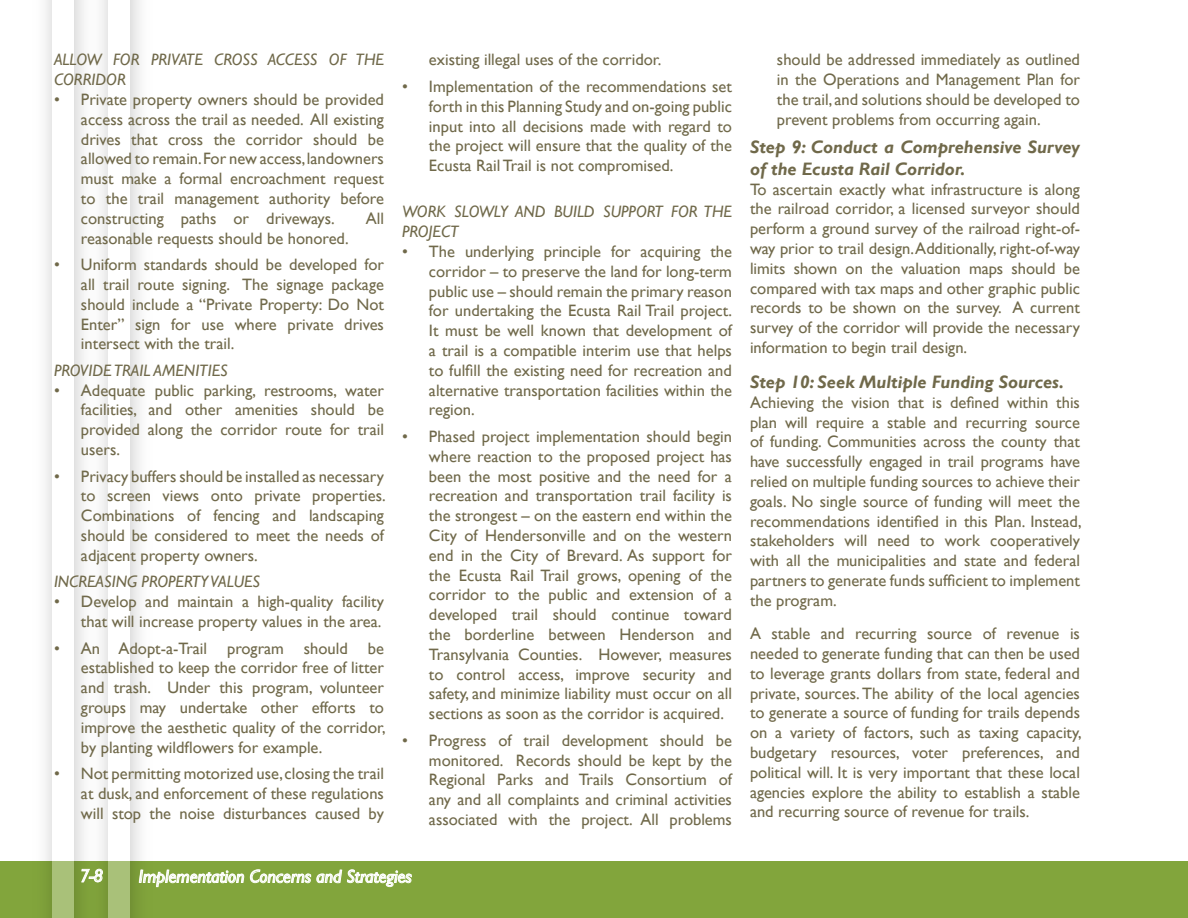
<style>
.page{position:relative;width:1188px;height:918px;background:#fff}
.page>*{position:absolute;margin:0;border:0;box-sizing:border-box;transform-origin:0 0}
.t1{font:italic 700 18px/21.6px "Gill Sans";color:#70694a}
.t2{font:italic 18px "Gill Sans";color:#fff}
.t3{font:16.5px/19.8px "Gill Sans";color:#70694a;text-align:justify}
.t4{font:italic 16.5px/19.8px "Gill Sans";color:#70694a}
</style>
<div class="page">
<div style="left:0;top:862px;width:1188px;height:56px;background:#82a53c"></div>
<div style="left:0;top:861px;width:1188px;height:57px;border:1px solid #82a53c"></div>
<img style="left:27px;top:0;width:131px;height:918px">
<div style="left:108px;top:0;width:22px;height:918px;background:#fff"></div>
<div style="left:53px;top:0;width:21px;height:918px;background:#fff"></div>
<svg style="left:81px;top:868px;width:22px;height:15px"></svg>
<svg style="left:139px;top:866px;width:273px;height:23px"></svg>
<svg style="left:1187px;top:861px;width:1px;height:57px"></svg>
<p class="t4" style="left:54px;top:50px;width:332px">ALLOW FOR PRIVATE CROSS ACCESS OF THE<br>CORRIDOR</p>
<p class="t3" style="left:81px;top:89px;width:305px;text-indent:-27px">• Private property owners should be provided access across the trail as needed. All existing drives that cross the corridor should be allowed to remain. For new access, landowners must make a formal encroachment request to the trail management authority before constructing paths or driveways.</p>
<p class="t3" style="left:366px;top:208px;width:20px">All</p>
<p class="t3" style="left:81px;top:228px;width:269px">reasonable requests should be honored.</p>
<p class="t3" style="left:81px;top:255px;width:305px;text-indent:-27px">• Uniform standards should be developed for all trail route signing. The signage package should include a “Private Property: Do Not Enter” sign for use where private drives intersect with the trail.</p>
<p class="t4" style="left:54px;top:361px;width:175px">PROVIDE TRAIL AMENITIES</p>
<p class="t3" style="left:81px;top:380px;width:305px;text-indent:-27px">• Adequate public parking, restrooms, water facilities, and other amenities should be provided along the corridor route for trail users.</p>
<p class="t3" style="left:81px;top:466px;width:306px;text-indent:-27px">• Privacy buffers should be installed as necessary to screen views onto private properties.<br>Combinations of fencing and landscaping should be considered to meet the needs of adjacent property owners.</p>
<p class="t4" style="left:54px;top:572px;width:208px">INCREASING PROPERTY VALUES</p>
<p class="t3" style="left:54px;top:592px;width:331px;text-align:right">• Develop and maintain a high-quality facility that will increase property values in the area.</p>
<p class="t3" style="left:81px;top:638px;width:306px;text-indent:-27px">• An Adopt-a-Trail program should be established to keep the corridor free of litter and trash. Under this program, volunteer groups may undertake other efforts to improve the aesthetic quality of the corridor, by planting wildflowers for example.</p>
<p class="t3" style="left:81px;top:763px;width:305px;text-indent:-27px">• Not permitting motorized use, closing the trail at dusk, and enforcement of these regulations will stop the noise disturbances caused by</p>
<p class="t3" style="left:429px;top:50px;width:234px">existing illegal uses of the corridor.</p>
<p class="t3" style="left:429px;top:76px;width:304px;text-indent:-27px">• Implementation of the recommendations set forth in this Planning Study and on-going public input into all decisions made with regard to the project will ensure that the quality of the Ecusta Rail Trail is not compromised.</p>
<p class="t4" style="left:402px;top:202px;width:332px">WORK SLOWLY AND BUILD SUPPORT FOR THE<br>PROJECT</p>
<p class="t3" style="left:429px;top:241px;width:305px;text-indent:-27px">• The underlying principle for acquiring the corridor – to preserve the land for long-term public use – should remain the primary reason for undertaking the Ecusta Rail Trail project.<br>It must be well known that development of a trail is a compatible interim use that helps to fulfill the existing need for recreation and alternative transportation facilities within the region.</p>
<p class="t3" style="left:429px;top:426px;width:305px;text-indent:-27px">• Phased project implementation should begin where reaction to the proposed project has been the most positive and the need for a recreation and transportation trail facility is the strongest – on the eastern end within the City of Hendersonville and on the western end in the City of Brevard. As support for the Ecusta Rail Trail grows, opening of the corridor to the public and extension of a developed trail should continue toward the borderline between Henderson and Transylvania Counties. However, measures to control access, improve security and safety, and minimize liability must occur on all sections as soon as the corridor is acquired.</p>
<p class="t3" style="left:429px;top:730px;width:305px;text-indent:-27px">• Progress of trail development should be monitored. Records should be kept by the Regional Parks and Trails Consortium of any and all complaints and criminal activities associated with the project. All problems</p>
<p class="t2" style="left:80px;top:865px;width:25px">7-8</p>
<p class="t2" style="left:139px;top:866px;width:275px">Implementation Concerns and Strategies</p>
<p class="t3" style="left:777px;top:50px;width:305px">should be addressed immediately as outlined in the Operations and Management Plan for the trail, and solutions should be developed to prevent problems from occurring again.</p>
<p class="t1" style="left:750px;top:137px;width:331px">Step 9: Conduct a Comprehensive Survey of the Ecusta Rail Corridor.</p>
<p class="t3" style="left:750px;top:179px;width:331px">To ascertain exactly what infrastructure is along the railroad corridor, a licensed surveyor should perform a ground survey of the railroad right-of&shy;way prior to trail design. Additionally, right-of-way limits shown on the valuation maps should be compared with tax maps and other graphic public records to be shown on the survey. A current survey of the corridor will provide the necessary information to begin trail design.</p>
<p class="t1" style="left:750px;top:372px;width:316px">Step 10: Seek Multiple Funding Sources.</p>
<p class="t3" style="left:750px;top:392px;width:333px">Achieving the vision that is defined within this plan will require a stable and recurring source of funding. Communities across the county that have successfully engaged in trail programs have relied on multiple funding sources to achieve their goals. No single source of funding will meet the recommendations identified in this Plan. Instead, stakeholders will need to work cooperatively with all the municipalities and state and federal partners to generate funds sufficient to implement the program.</p>
<p class="t3" style="left:750px;top:624px;width:333px">A stable and recurring source of revenue is needed to generate funding that can then be used to leverage grants dollars from state, federal and private, sources. The ability of the local agencies to generate a source of funding for trails depends on a variety of factors, such as taxing capacity, budgetary resources, voter preferences, and political will. It is very important that these local agencies explore the ability to establish a stable and recurring source of revenue for trails.</p>
</div>
